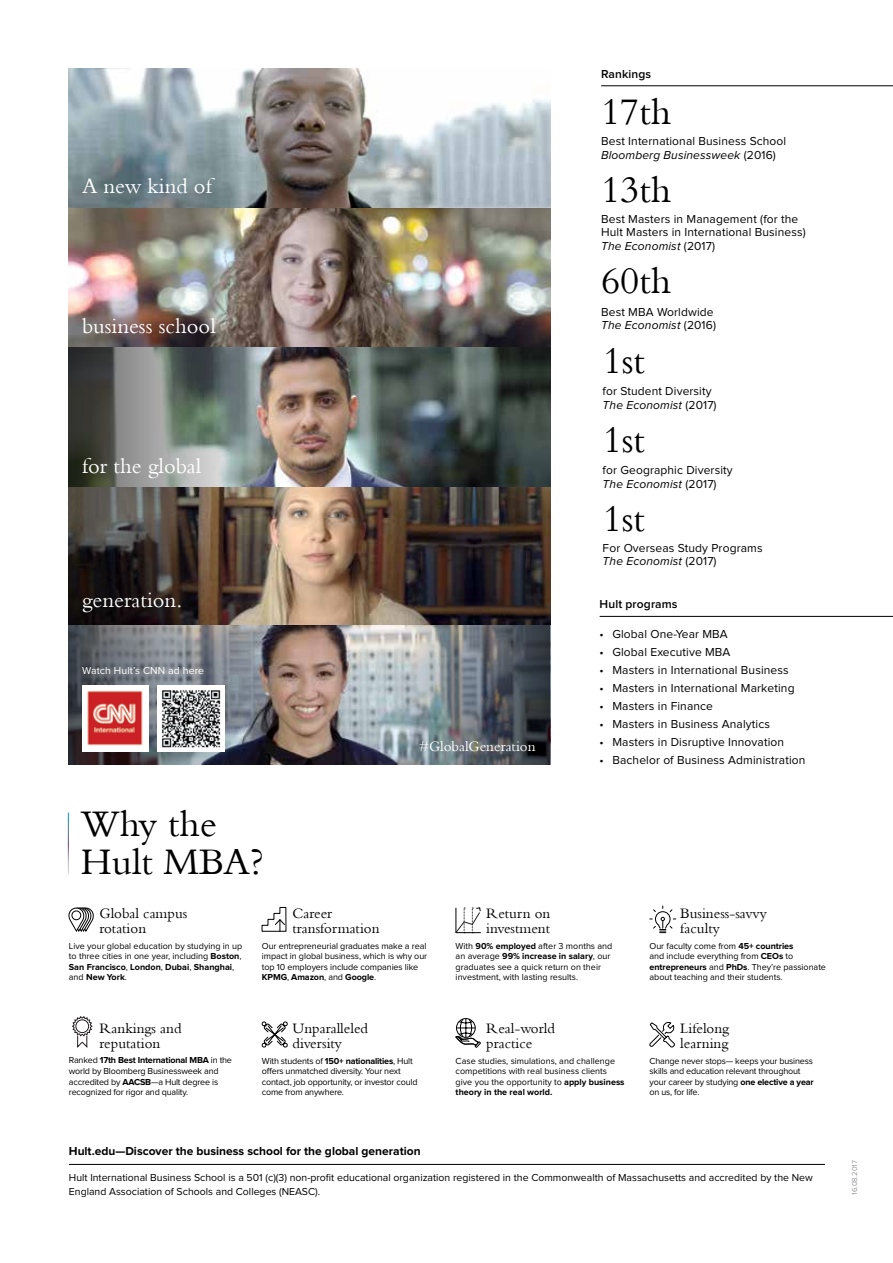
<style>
.page{position:relative;width:893px;height:1263px;background:#fff}
.page>*{position:absolute;margin:0;border:0;box-sizing:border-box;transform-origin:0 0}
.t1{font:39px/79.5px "Bembo";color:#000}
.t2{font:22.5px "Bembo";color:#fff}
.t3{font:15px/15px "Bembo";color:#000}
.t4{font:15px "Bembo";color:#fff}
.t5{font:12px/13.5px "Proxima Nova";letter-spacing:.01em;color:#000}
.t6{font:700 12px "Proxima Nova";color:#000}
.t7{font:600 12px "Proxima Nova";letter-spacing:.01em;color:#000}
.t8{font:10.5px/13.5px "Proxima Nova";color:#000}
.t9{font:10.5px "Proxima Nova";letter-spacing:.01em;color:#fff}
.t10{font:9px/10.5px "Proxima Nova";letter-spacing:-.01em;color:#000}
.t11{font:7.5px "Proxima Nova";color:#939598}
.s1{font-style:italic}
.s2{font-weight:700}
</style>
<div class="page">
<hr style="left:69px;top:1164px;width:756px;height:1px;background:#000">
<hr style="left:601px;top:86px;width:292px;height:1px;background:#000">
<img style="left:68px;top:68px;width:482px;height:696px">
<svg style="left:399px;top:625px;width:151px;height:139px;background:#6a7278"></svg>
<svg style="left:68px;top:347px;width:198px;height:417px;background:#5e5e5c"></svg>
<img style="left:158px;top:685px;width:66px;height:66px">
<img style="left:82px;top:685px;width:66px;height:66px">
<svg style="left:69px;top:908px;width:25px;height:24px"></svg>
<div style="left:72px;top:911px;width:9px;height:9px;border:1px solid #000;border-radius:50%"></div>
<svg style="left:72px;top:1016px;width:21px;height:32px"></svg>
<svg style="left:262px;top:907px;width:24px;height:25px"></svg>
<svg style="left:261px;top:1021px;width:27px;height:27px"></svg>
<svg style="left:455px;top:907px;width:26px;height:26px"></svg>
<svg style="left:455px;top:1018px;width:26px;height:30px"></svg>
<div style="left:456px;top:1018px;width:19px;height:19px;border:1px solid #000101;border-radius:50%"></div>
<svg style="left:649px;top:905px;width:27px;height:28px"></svg>
<svg style="left:650px;top:1022px;width:25px;height:26px"></svg>
<hr style="left:600px;top:616px;width:293px;height:1px;background:#000">
<h2 class="t2" style="left:82px;top:177px;width:131px">A new kind of</h2>
<h2 class="t2" style="left:82px;top:317px;width:135px">business school</h2>
<h2 class="t2" style="left:82px;top:457px;width:121px">for the global</h2>
<h2 class="t2" style="left:82px;top:592px;width:102px">generation.</h2>
<p class="t9" style="left:82px;top:665px;width:124px">Watch Hult’s CNN ad here</p>
<h1 class="t1" style="left:81px;top:808px;width:184px;line-height:37.5px">Why the<br>Hult MBA?</h1>
<h3 class="t4" style="left:419px;top:741px;width:118px">#GlobalGeneration</h3>
<h3 class="t7" style="left:601px;top:68px;width:52px">Rankings</h3>
<h1 class="t1" style="left:601px;top:77px;width:71px;line-height:77.6px">17th<br>13th</h1>
<h3 class="t5" style="left:601px;top:135px;width:187px">Best International Business School<br><span class="s1">Bloomberg Businessweek</span> (2016)</h3>
<h3 class="t5" style="left:601px;top:213px;width:206px">Best Masters in Management (for the<br>Hult Masters in International Business)<br><span class="s1">The Economist</span> (2017)</h3>
<h1 class="t1" style="left:601px;top:244px;width:71px">60th<br>1st<br>1st</h1>
<h3 class="t5" style="left:601px;top:305px;width:116px">Best MBA Worldwide<br><span class="s1">The Economist</span> (2016)</h3>
<h3 class="t5" style="left:603px;top:385px;width:115px">for Student Diversity<br><span class="s1">The Economist</span> (2017)</h3>
<h3 class="t5" style="left:603px;top:464px;width:132px">for Geographic Diversity<br><span class="s1">The Economist</span> (2017)</h3>
<h1 class="t1" style="left:603px;top:482px;width:44px">1st</h1>
<h3 class="t5" style="left:603px;top:542px;width:161px">For Overseas Study Programs<br><span class="s1">The Economist</span> (2017)</h3>
<h3 class="t7" style="left:600px;top:599px;width:79px">Hult programs</h3>
<h3 class="t5" style="left:600px;top:628px;width:130px">• Global One-Year MBA</h3>
<h3 class="t5" style="left:600px;top:646px;width:132px">• Global Executive MBA</h3>
<h3 class="t5" style="left:600px;top:664px;width:191px">• Masters in International Business</h3>
<h3 class="t5" style="left:600px;top:682px;width:196px">• Masters in International Marketing</h3>
<h3 class="t5" style="left:600px;top:700px;width:115px">• Masters in Finance</h3>
<h3 class="t5" style="left:600px;top:718px;width:172px">• Masters in Business Analytics</h3>
<h3 class="t5" style="left:600px;top:736px;width:186px">• Masters in Disruptive Innovation</h3>
<h3 class="t5" style="left:600px;top:754px;width:207px">• Bachelor of Business Administration</h3>
<h3 class="t3" style="left:100px;top:907px;width:89px">Global campus rotation</h3>
<h3 class="t3" style="left:293px;top:907px;width:88px">Career transformation</h3>
<h3 class="t3" style="left:486px;top:907px;width:65px">Return on investment</h3>
<h3 class="t3" style="left:680px;top:907px;width:88px">Business-savvy faculty</h3>
<p class="t10" style="left:69px;top:941px;width:175px">Live your global education by studying in up to three cities in one year, including <span class="s2">Boston</span>, <span class="s2">San Francisco</span>, <span class="s2">London</span>, <span class="s2">Dubai</span>, <span class="s2">Shanghai</span>, and <span class="s2">New York</span>.</p>
<p class="t10" style="left:262px;top:941px;width:167px">Our entrepreneurial graduates make a real impact in global business, which is why our top 10 employers include companies like <span class="s2">KPMG</span>, <span class="s2">Amazon</span>, and <span class="s2">Google</span>.</p>
<p class="t10" style="left:456px;top:941px;width:158px">With <span class="s2">90% employed</span> after 3 months and an average <span class="s2">99% increase in salary</span>, our graduates see a quick return on their investment, with lasting results.</p>
<p class="t10" style="left:649px;top:941px;width:178px">Our faculty come from <span class="s2">45+ countries<br></span>and include everything from <span class="s2">CEOs</span> to <span class="s2">entrepreneurs</span> and <span class="s2">PhDs</span>. They’re passionate about teaching and their students.</p>
<h3 class="t3" style="left:100px;top:1021px;width:83px">Rankings and reputation</h3>
<h3 class="t3" style="left:293px;top:1021px;width:77px">Unparalleled diversity</h3>
<h3 class="t3" style="left:486px;top:1021px;width:70px">Real-world practice</h3>
<h3 class="t3" style="left:680px;top:1021px;width:51px">Lifelong learning</h3>
<p class="t10" style="left:69px;top:1055px;width:165px">Ranked <span class="s2">17th Best International MBA</span> in the world by Bloomberg Businessweek and accredited by <span class="s2">AACSB</span>—a Hult degree is recognized for rigor and quality.</p>
<p class="t10" style="left:262px;top:1056px;width:157px">With students of <span class="s2">150+ nationalities</span>, Hult offers unmatched diversity. Your next contact, job opportunity, or investor could come from anywhere.</p>
<p class="t10" style="left:456px;top:1056px;width:170px">Case studies, simulations, and challenge competitions with real business clients give you the opportunity to <span class="s2">apply business theory in the real world.</span></p>
<p class="t10" style="left:649px;top:1056px;width:166px">Change never stops— keeps your business skills and education relevant throughout your career by studying <span class="s2">one elective a year </span>on us, for life.</p>
<h3 class="t6" style="left:69px;top:1146px;width:353px">Hult.edu—Discover the business school for the global generation</h3>
<p class="t8" style="left:69px;top:1172px;width:745px">Hult International Business School is a 501 (c)(3) non-profit educational organization registered in the Commonwealth of Massachusetts and accredited by the New<br>England Association of Schools and Colleges (NEASC).</p>
<p class="t11" style="left:851px;top:1195px;width:36px;rotate:-90deg">16.08.2017</p>
</div>
